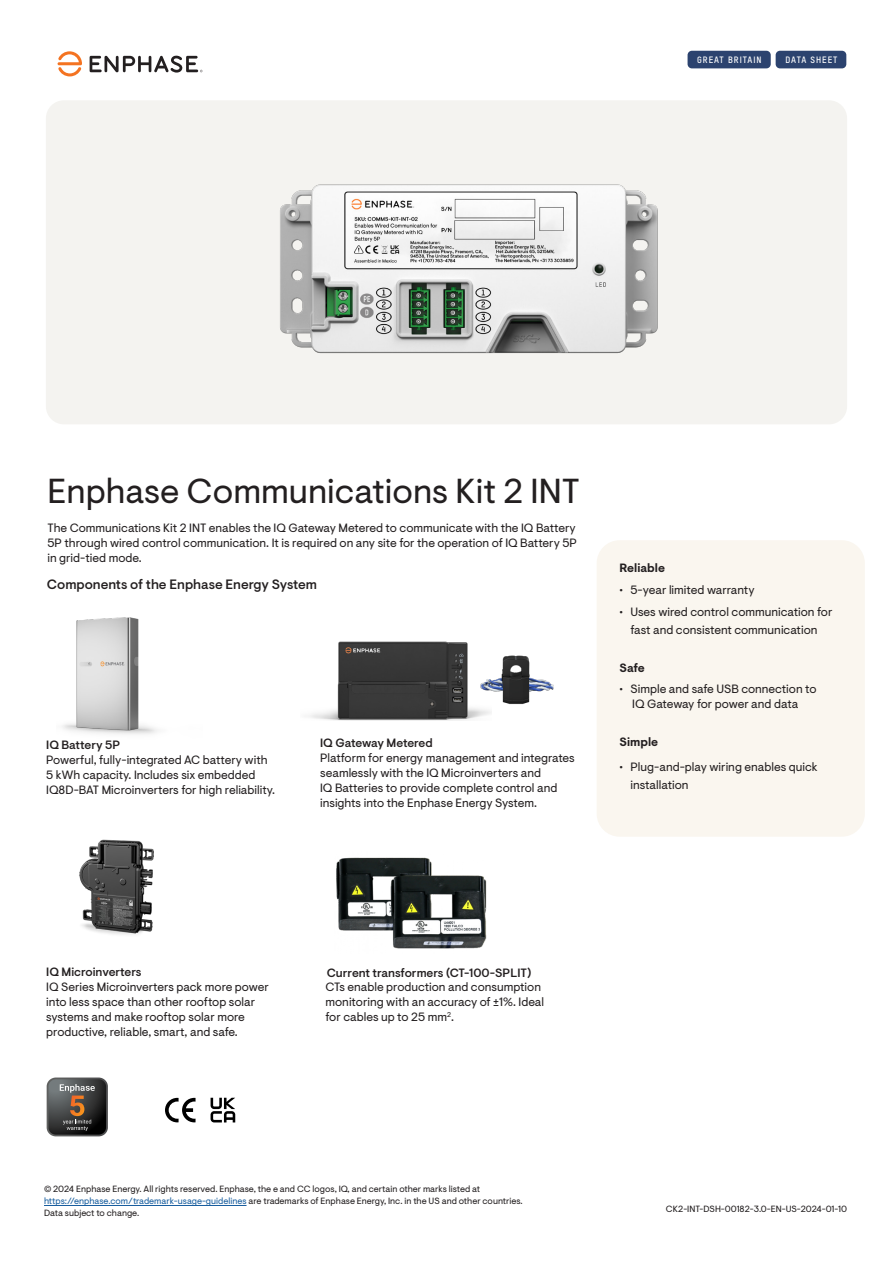
<style>
.page{position:relative;width:893px;height:1263px;background:#fff}
.page>*{position:absolute;margin:0;border:0;box-sizing:border-box;transform-origin:0 0}
.Feature_headline{font:34.5px "Enphase Visuelt";color:#231f20}
.Feature_text_cell{font:500 13.5px "Enphase Visuelt";color:#231f20}
.Feature_paragraph{font:12px/15px "Enphase Visuelt";color:#231f20}
.Feature_text_cell-2{font:12px/15px "Enphase Visuelt";color:#231f20}
.Feature_paragraph-2{font:500 12px "Enphase Visuelt";color:#231f20}
.Feature_text_cell-3{font:500 12px "Enphase Visuelt";color:#231f20}
.Highlight_bullet{font:12px "Enphase Visuelt";letter-spacing:-.005em;color:#231f20}
.Highlight_title{font:700 12px "Enphase Visuelt";color:#231f20}
.t1{font:9px/12px "Enphase Visuelt";color:#231f20}
.Label{font:9px "T Star Pro Bold";letter-spacing:.11em;color:#fff}
.s1{font-weight:500}
.s2{color:#175d9e}
</style>
<div class="page">
<hr style="left:44px;top:1205px;width:203px;height:1px;background:#175d9e">
<div style="left:46px;top:100px;width:801px;height:324px;background:#f4f3f0;border-radius:18px"></div>
<div style="left:47px;top:1077px;width:61px;height:59px;border:2px solid #fff;border-radius:8px"></div>
<svg style="left:48px;top:1078px;width:59px;height:57px;background:#4e4a46"></svg>
<div style="left:597px;top:540px;width:268px;height:297px;background:#faf6ef;border-radius:23px"></div>
<div style="left:776px;top:51px;width:70px;height:17px;background:#2c436f;border-radius:4px"></div>
<img style="left:202px;top:50px;width:568px;height:304px">
<svg style="left:58px;top:51px;width:24px;height:25px"></svg>
<svg style="left:90px;top:55px;width:112px;height:18px"></svg>
<img style="left:62px;top:618px;width:96px;height:116px">
<img style="left:79px;top:839px;width:75px;height:96px">
<div style="left:688px;top:51px;width:83px;height:17px;background:#2c436f;border-radius:4px"></div>
<img style="left:309px;top:641px;width:182px;height:80px">
<img style="left:480px;top:652px;width:73px;height:53px">
<img style="left:336px;top:857px;width:150px;height:92px">
<svg style="left:165px;top:1098px;width:31px;height:24px"></svg>
<svg style="left:211px;top:1098px;width:24px;height:24px"></svg>
<p class="Label" style="left:697px;top:53px;width:66px">GREAT BRITAIN</p>
<p class="Label" style="left:785px;top:53px;width:54px">DATA SHEET</p>
<p class="Feature_headline" style="left:47px;top:471px;width:534px">Enphase Communications Kit 2 INT</p>
<p class="Feature_paragraph" style="left:47px;top:520px;width:531px;text-align:justify">The Communications Kit 2 INT enables the IQ Gateway Metered to communicate with the IQ Battery 5P through wired control communication. It is required on any site for the operation of IQ Battery 5P in grid-tied mode.</p>
<p class="Feature_text_cell" style="left:47px;top:576px;width:272px">Components of the Enphase Energy System</p>
<p class="Feature_text_cell-3" style="left:46px;top:737px;width:76px">IQ Battery 5P</p>
<p class="Feature_text_cell-2" style="left:46px;top:752px;width:223px">Powerful, fully-integrated AC battery with</p>
<p class="Feature_text_cell-2" style="left:46px;top:767px;width:211px">5 kWh capacity. Includes six embedded</p>
<p class="Feature_text_cell-2" style="left:46px;top:782px;width:230px">IQ8D-BAT Microinverters for high reliability.</p>
<p class="Feature_text_cell-3" style="left:320px;top:736px;width:114px">IQ Gateway Metered</p>
<p class="Feature_text_cell-2" style="left:320px;top:751px;width:256px">Platform for energy management and integrates seamlessly with the IQ Microinverters and</p>
<p class="Feature_text_cell-2" style="left:320px;top:781px;width:239px">IQ Batteries to provide complete control and insights into the Enphase Energy System.</p>
<p class="Highlight_title" style="left:620px;top:561px;width:47px">Reliable</p>
<p class="Feature_paragraph" style="left:620px;top:582px;width:136px">• 5-year limited warranty</p>
<p class="Feature_paragraph" style="left:620px;top:603px;width:214px;line-height:18px;text-align:center">• Uses wired control communication for fast and consistent communication</p>
<p class="Highlight_title" style="left:620px;top:660px;width:27px">Safe</p>
<p class="Feature_paragraph" style="left:620px;top:682px;width:198px">• Simple and safe USB connection to</p>
<p class="Highlight_bullet" style="left:632px;top:697px;width:168px">IQ Gateway for power and data</p>
<p class="Highlight_title" style="left:620px;top:735px;width:40px">Simple</p>
<p class="Feature_paragraph" style="left:630px;top:758px;width:189px;line-height:18px;text-indent:-11px">• Plug-and-play wiring enables quick installation</p>
<p class="Feature_text_cell-2" style="left:46px;top:965px;width:224px"><span class="s1">IQ Microinverters<br></span>IQ Series Microinverters pack more power into less space than other rooftop solar systems and make rooftop solar more productive, reliable, smart, and safe.</p>
<p class="Feature_paragraph-2" style="left:327px;top:966px;width:206px">Current transformers (CT-100-SPLIT)</p>
<p class="Feature_paragraph" style="left:325px;top:980px;width:220px">CTs enable production and consumption monitoring with an accuracy of ±1%. Ideal for cables up to 25 mm<sup>2</sup>.</p>
<p class="t1" style="left:44px;top:1183px;width:480px">© 2024 Enphase Energy. All rights reserved. Enphase, the e and CC logos, IQ, and certain other marks listed at <span class="s2">https://enphase.com/trademark-usage-guidelines</span> are trademarks of Enphase Energy, Inc. in the US and other countries.<br>Data subject to change.</p>
<p class="t1" style="left:666px;top:1203px;width:183px">CK2-INT-DSH-00182-3.0-EN-US-2024-01-10</p>
</div>
